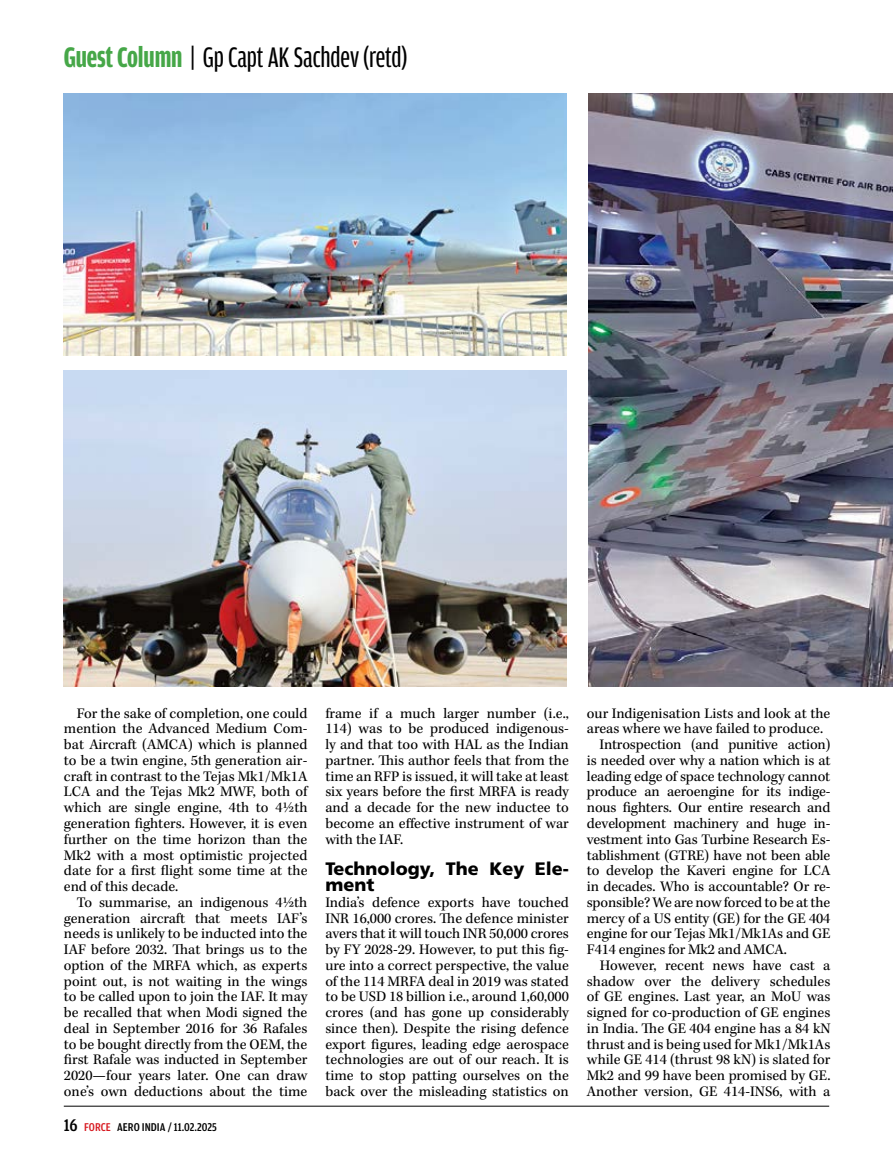
<style>
.page{position:relative;width:893px;height:1170px;background:#fff}
.page>*{position:absolute;margin:0;border:0;box-sizing:border-box;transform-origin:0 0}
.t1{font:30px "DM Amplitude Comp";letter-spacing:-.005em;color:#000}
.t2{font:900 18px/15.8px "Frutiger";color:#000}
.t3{font:15px/15.8px "Kepler Std";color:#000;text-align:justify}
.t4{font:500 12px "DM Amplitude Cond";color:#000}
.s1{font-weight:700;color:#46a748}
.s2{font-size:18px}
.s3{color:#d71920}
</style>
<div class="page">
<img style="left:588px;top:94px;width:305px;height:592px">
<hr style="left:64px;top:1105px;width:765px;height:1px;background:#000">
<img style="left:64px;top:94px;width:503px;height:261px">
<img style="left:64px;top:371px;width:503px;height:315px">
<h1 class="t1" style="left:64px;top:38px;width:345px"><span class="s1">Guest Column</span> | Gp Capt AK Sachdev (retd)</h1>
<p class="t3" style="left:64px;top:705px;width:245px;text-indent:13px">For the sake of completion, one could mention the Advanced Medium Com&shy;bat Aircraft (AMCA</p>
<p class="t3" style="left:64px;top:737px;width:245px;text-indent:124px">) which is planned to be a twin engine, 5th generation air&shy;craft in contrast to the Tejas Mk1/Mk1A LCA and the Tejas Mk2 MWF, both of which are single engine, 4th to 4½th generation fighters. However, it is even further on the time horizon than the Mk2 with a most optimistic projected date for a first flight some time at the end of this decade.</p>
<p class="t3" style="left:64px;top:894px;width:245px;text-indent:13px">To summarise, an indigenous 4½th generation aircraft that meets IAF’s needs is unlikely to be inducted into the IAF before 2032. That brings us to the option of the MRFA which, as experts point out, is not waiting in the wings to be called upon to join the IAF. It may be recalled that when Modi signed the deal in September 2016 for 36 Rafales to be bought directly from the OEM</p>
<p class="t3" style="left:64px;top:1036px;width:245px;text-indent:217px">, the first Rafale was inducted in September 2020—four years later. One can draw one’s own deductions about the time</p>
<p class="t4" style="left:64px;top:1119px;width:154px"><span class="s2">16</span> <span class="s3">FORCE</span> AERO INDIA / 11.02.2025</p>
<p class="t3" style="left:325px;top:705px;width:245px">frame if a much larger number (i.e., 114) was to be produced indigenous&shy;ly and that too with HAL as the Indian partner. This author feels that from the time an RFP is issued, it will take at least six years before the first MRFA is ready and a decade for the new inductee to become an effective instrument of war with the IAF.</p>
<p class="t2" style="left:325px;top:860px;width:245px">Technology, The Key Ele&shy;ment</p>
<p class="t3" style="left:325px;top:894px;width:245px">India’s defence exports have touched INR 16,000 crores. The defence minister avers that it will touch INR 50,000 crores by FY 2028-29. However, to put this fig&shy;ure into a correct perspective, the value of the 114 MRFA deal in 2019 was stated to be USD 18 billion i.e., around 1,60,000 crores (and has gone up considerably since then). Despite the rising defence export figures, leading edge aerospace technologies are out of our reach. It is time to stop patting ourselves on the back over the misleading statistics on</p>
<p class="t3" style="left:587px;top:705px;width:245px">our Indigenisation Lists and look at the</p>
<p class="t3" style="left:587px;top:721px;width:238px">areas where we have failed to produce.</p>
<p class="t3" style="left:600px;top:737px;width:232px">Introspection (and punitive action)</p>
<p class="t3" style="left:587px;top:753px;width:245px">is needed over why a nation which is at</p>
<p class="t3" style="left:587px;top:768px;width:245px">leading edge of space technology cannot</p>
<p class="t3" style="left:587px;top:784px;width:245px">produce an aeroengine for its indige-</p>
<p class="t3" style="left:587px;top:800px;width:245px">nous fighters. Our entire research and</p>
<p class="t3" style="left:587px;top:816px;width:245px">development machinery and huge in-</p>
<p class="t3" style="left:587px;top:831px;width:245px">vestment into Gas Turbine Research Es-</p>
<p class="t3" style="left:587px;top:847px;width:245px">tablishment (GTRE) have not been able</p>
<p class="t3" style="left:587px;top:863px;width:235px">to develop the Kaveri engine for LCA</p>
<p class="t3" style="left:587px;top:879px;width:245px">in decades. Who is accountable? Or re-</p>
<p class="t3" style="left:587px;top:894px;width:245px">sponsible? We are now forced to be at the</p>
<p class="t3" style="left:587px;top:910px;width:245px">mercy of a US entity (GE ) for the GE 404</p>
<p class="t3" style="left:587px;top:926px;width:235px">engine for our Tejas Mk1/Mk1As and GE</p>
<p class="t3" style="left:587px;top:942px;width:169px">F414 engines for Mk2 and AMCA</p>
<p class="t3" style="left:784px;top:942px;width:5px">.</p>
<p class="t3" style="left:600px;top:957px;width:232px">However, recent news have cast a</p>
<p class="t3" style="left:587px;top:973px;width:245px">shadow over the delivery schedules</p>
<p class="t3" style="left:587px;top:989px;width:245px">of GE engines. Last year, an MoU was</p>
<p class="t3" style="left:587px;top:1005px;width:245px">signed for co-production of GE engines</p>
<p class="t3" style="left:587px;top:1020px;width:245px">in India. The GE 404 engine has a 84 kN</p>
<p class="t3" style="left:587px;top:1036px;width:245px">thrust and is being used for Mk1/Mk1As</p>
<p class="t3" style="left:587px;top:1052px;width:245px">while GE 414 (thrust 98 kN) is slated for</p>
<p class="t3" style="left:587px;top:1068px;width:245px">Mk2 and 99 have been promised by GE.</p>
<p class="t3" style="left:587px;top:1083px;width:245px">Another version, GE 414-INS6, with a</p>
</div>
